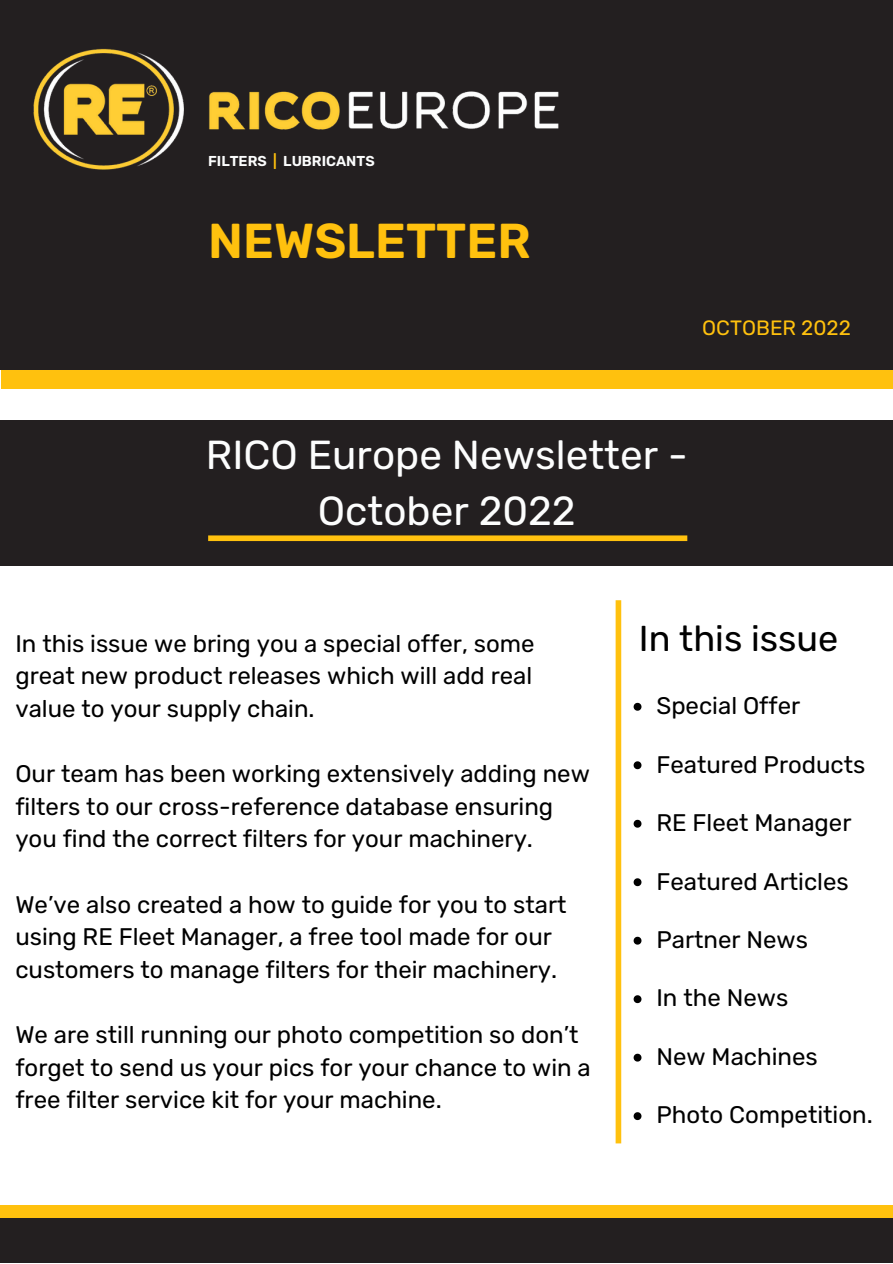
<style>
.page{position:relative;width:893px;height:1264px;background:#fff}
.page>*{position:absolute;margin:0;border:0;box-sizing:border-box;transform-origin:0 0}
.t1{font:600 49.05px "Rubik";color:#ffc10e}
.t2{font:40.5px/56.2px "Rubik";color:#fcfdfd;text-align:center}
.t3{font:36px "Rubik";color:#000}
.t4{font:24px/32.5px "Rubik";color:#000}
.t5{font:20.7px "Rubik";color:#ffc10e}
.t6{font:600 14.4px "Rubik";color:#fcfdfd}
.s1{color:#ffc10e}
</style>
<div class="page">
<div style="left:1px;top:349px;width:891px;height:40px;background:#ffc10e"></div>
<div style="left:0;top:0;width:892px;height:369px;background:#231f20"></div>
<img style="left:33px;top:48px;width:526px;height:122px">
<div style="left:0;top:1204px;width:892px;height:58px;background:#ffc10e"></div>
<div style="left:0;top:1217px;width:892px;height:45px;background:#231f20"></div>
<div style="left:0;top:421px;width:892px;height:145px;background:#231f20"></div>
<div style="left:208px;top:535px;width:479px;height:6px;background:#ffc10e"></div>
<div style="left:615px;top:600px;width:6px;height:543px;background:#ffc10e"></div>
<svg style="left:633px;top:703px;width:8px;height:7px"></svg>
<svg style="left:633px;top:761px;width:8px;height:8px"></svg>
<svg style="left:633px;top:819px;width:8px;height:8px"></svg>
<svg style="left:633px;top:878px;width:8px;height:8px"></svg>
<svg style="left:633px;top:936px;width:8px;height:8px"></svg>
<svg style="left:633px;top:995px;width:8px;height:8px"></svg>
<svg style="left:633px;top:1053px;width:8px;height:8px"></svg>
<svg style="left:633px;top:1112px;width:8px;height:8px"></svg>
<p class="t6" style="left:208px;top:152px;width:168px">FILTERS <span class="s1">|</span> LUBRICANTS</p>
<h1 class="t1" style="left:208px;top:212px;width:324px">NEWSLETTER</h1>
<p class="t5" style="left:702px;top:315px;width:150px">OCTOBER 2022</p>
<h2 class="t2" style="left:206px;top:426px;width:483px">RICO Europe Newsletter -<br>October 2022</h2>
<p class="t4" style="left:15px;top:627px;width:520px">In this issue we bring you a special offer, some</p>
<h3 class="t3" style="left:638px;top:617px;width:201px">In this issue</h3>
<p class="t4" style="left:15px;top:660px;width:518px">great new product releases which will add real value to your supply chain.</p>
<p class="t4" style="left:656px;top:689px;width:145px">Special Offer</p>
<p class="t4" style="left:656px;top:748px;width:210px">Featured Products</p>
<p class="t4" style="left:15px;top:757px;width:576px">Our team has been working extensively adding new filters to our cross-reference database ensuring you find the correct filters for your machinery.</p>
<p class="t4" style="left:656px;top:806px;width:196px">RE Fleet Manager</p>
<p class="t4" style="left:656px;top:865px;width:194px">Featured Articles</p>
<p class="t4" style="left:15px;top:888px;width:552px">We’ve also created a how to guide for you to start using RE Fleet Manager, a free tool made for our customers to manage filters for their machinery.</p>
<p class="t4" style="left:15px;top:1018px;width:577px">We are still running our photo competition so don’t forget to send us your pics for your chance to win a free filter service kit for your machine.</p>
<p class="t4" style="left:656px;top:923px;width:153px">Partner News</p>
<p class="t4" style="left:656px;top:982px;width:133px">In the News</p>
<p class="t4" style="left:656px;top:1040px;width:163px">New Machines</p>
<p class="t4" style="left:656px;top:1098px;width:218px">Photo Competition.</p>
</div>
